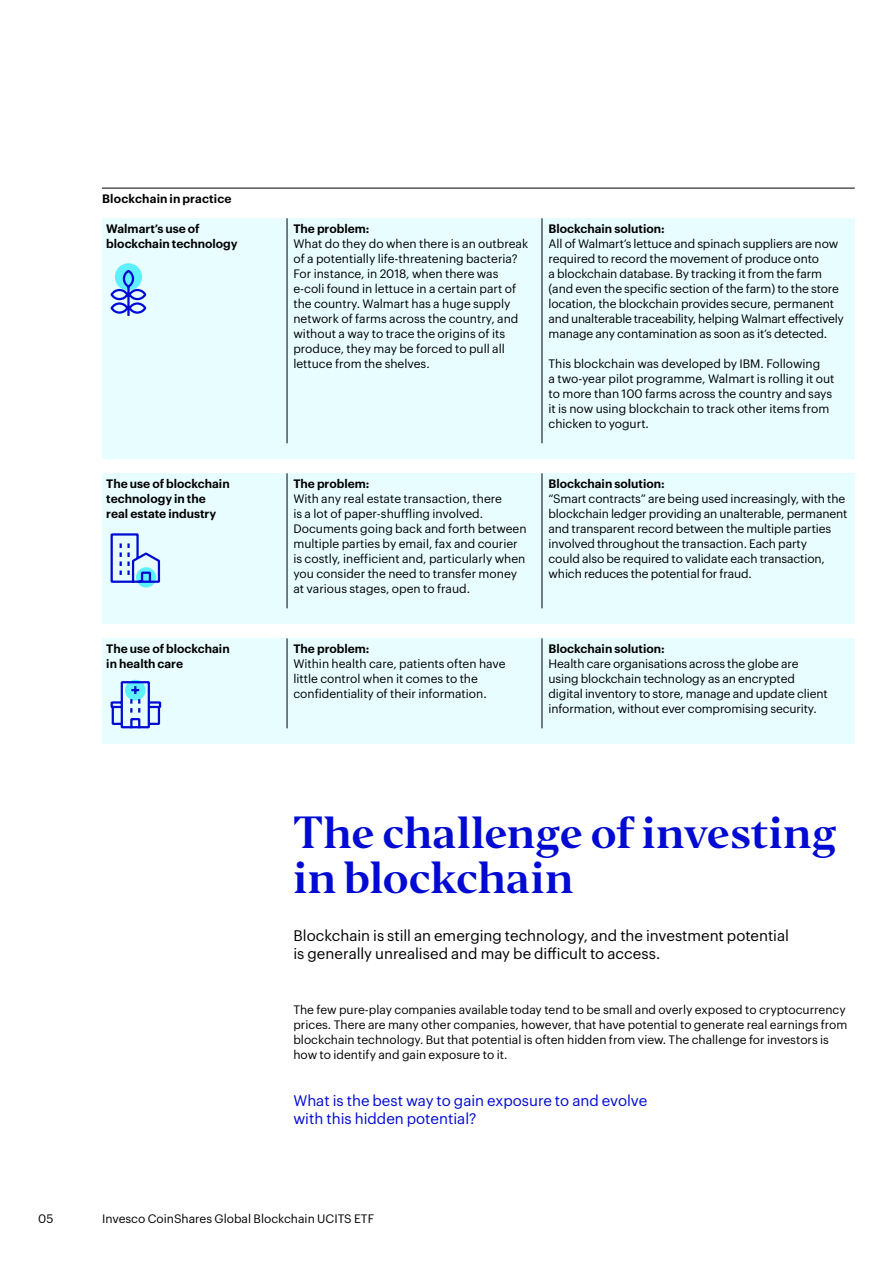
<style>
.page{position:relative;width:893px;height:1263px;background:#fff}
.page>*{position:absolute;margin:0;border:0;box-sizing:border-box;transform-origin:0 0}
.t1{font:42px/45px "Invesco Editor";letter-spacing:-.02em;color:#000ad2}
.t2{font:15px/18px "Graphik";color:#000}
.t3{font:15px/18px "Graphik";color:#000ad2}
.t4{font:12px/15px "Graphik";color:#000}
.t5{font:600 12px/15px "Graphik";color:#000}
</style>
<div class="page">
<div style="left:102px;top:218px;width:753px;height:240px;background:#e7fdff"></div>
<div style="left:102px;top:473px;width:753px;height:150px;background:#e7fdff"></div>
<div style="left:102px;top:638px;width:753px;height:105px;background:#e7fdff"></div>
<hr style="left:287px;top:218px;width:1px;height:225px;background:#000">
<hr style="left:542px;top:218px;width:1px;height:225px;background:#000">
<hr style="left:287px;top:473px;width:1px;height:135px;background:#000">
<hr style="left:542px;top:473px;width:1px;height:135px;background:#000">
<hr style="left:287px;top:638px;width:1px;height:90px;background:#000">
<hr style="left:542px;top:638px;width:1px;height:90px;background:#000">
<div style="left:115px;top:263px;width:27px;height:27px;background:#5ff0ff;border-radius:50%"></div>
<svg style="left:110px;top:268px;width:37px;height:48px"></svg>
<div style="left:136px;top:567px;width:20px;height:20px;background:#5ff0ff;border-radius:50%"></div>
<svg style="left:110px;top:533px;width:51px;height:51px"></svg>
<svg style="left:110px;top:680px;width:52px;height:49px"></svg>
<hr style="left:102px;top:188px;width:753px;height:1px;background:#000">
<p class="t5" style="left:102px;top:190px;width:131px">Blockchain in practice</p>
<p class="t5" style="left:106px;top:220px;width:133px">Walmart’s use of blockchain technology</p>
<p class="t5" style="left:293px;top:220px;width:78px">The problem:</p>
<p class="t4" style="left:293px;top:235px;width:236px">What do they do when there is an outbreak of a potentially life-threatening bacteria?<br>For instance, in 2018, when there was e-coli found in lettuce in a certain part of the country. Walmart has a huge supply network of farms across the country, and without a way to trace the origins of its produce, they may be forced to pull all lettuce from the shelves.</p>
<p class="t5" style="left:106px;top:475px;width:125px">The use of blockchain technology in the real estate industry</p>
<p class="t5" style="left:293px;top:475px;width:78px">The problem:</p>
<p class="t4" style="left:293px;top:490px;width:235px">With any real estate transaction, there<br>is a lot of paper-shuffling involved.<br>Documents going back and forth between multiple parties by email, fax and courier is costly, inefficient and, particularly when you consider the need to transfer money at various stages, open to fraud.</p>
<p class="t5" style="left:106px;top:640px;width:125px">The use of blockchain in health care</p>
<p class="t5" style="left:293px;top:640px;width:78px">The problem:</p>
<p class="t4" style="left:293px;top:655px;width:214px">Within health care, patients often have little control when it comes to the confidentiality of their information.</p>
<p class="t5" style="left:549px;top:220px;width:118px">Blockchain solution:</p>
<p class="t4" style="left:549px;top:235px;width:297px">All of Walmart’s lettuce and spinach suppliers are now required to record the movement of produce onto<br>a blockchain database. By tracking it from the farm (and even the specific section of the farm) to the store location, the blockchain provides secure, permanent and unalterable traceability, helping Walmart effectively manage any contamination as soon as it’s detected.</p>
<p class="t4" style="left:549px;top:355px;width:287px">This blockchain was developed by IBM. Following<br>a two-year pilot programme, Walmart is rolling it out to more than 100 farms across the country and says it is now using blockchain to track other items from chicken to yogurt.</p>
<p class="t5" style="left:549px;top:475px;width:118px">Blockchain solution:</p>
<p class="t4" style="left:549px;top:490px;width:300px">“Smart contracts” are being used increasingly, with the blockchain ledger providing an unalterable, permanent and transparent record between the multiple parties involved throughout the transaction. Each party<br>could also be required to validate each transaction, which reduces the potential for fraud.</p>
<p class="t5" style="left:549px;top:640px;width:118px">Blockchain solution:</p>
<p class="t4" style="left:549px;top:655px;width:281px">Health care organisations across the globe are using blockchain technology as an encrypted digital inventory to store, manage and update client information, without ever compromising security.</p>
<h1 class="t1" style="left:293px;top:811px;width:545px">The challenge of investing in blockchain</h1>
<p class="t2" style="left:293px;top:926px;width:497px">Blockchain is still an emerging technology, and the investment potential is generally unrealised and may be difficult to access.</p>
<p class="t4" style="left:293px;top:1001px;width:556px">The few pure-play companies available today tend to be small and overly exposed to cryptocurrency prices. There are many other companies, however, that have potential to generate real earnings from blockchain technology. But that potential is often hidden from view. The challenge for investors is how to identify and gain exposure to it.</p>
<p class="t3" style="left:293px;top:1091px;width:355px">What is the best way to gain exposure to and evolve with this hidden potential?</p>
<p class="t4" style="left:38px;top:1210px;width:17px">05</p>
<p class="t4" style="left:102px;top:1210px;width:274px">Invesco CoinShares Global Blockchain UCITS ETF</p>
</div>
